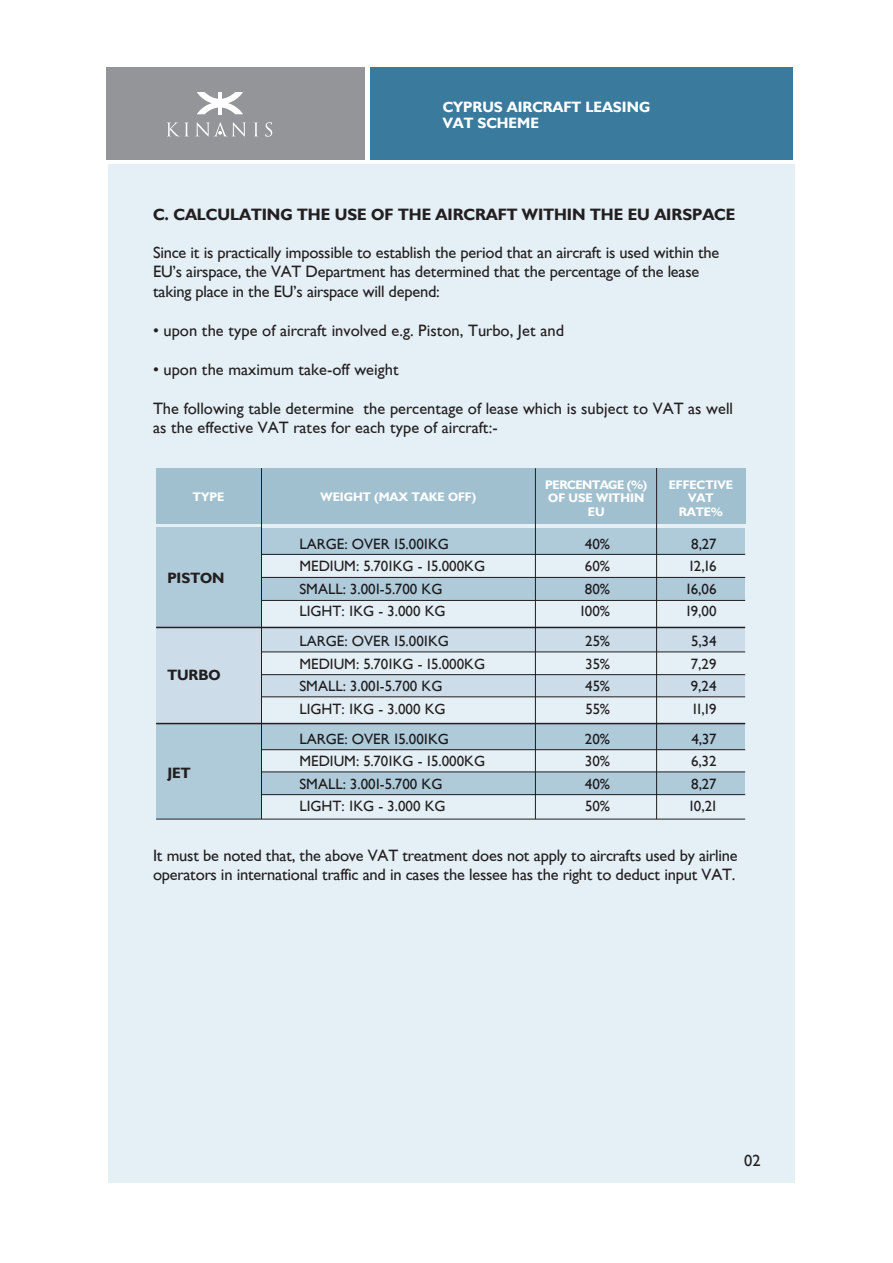
<style>
.page{position:relative;width:893px;height:1263px;background:#fff}
.page>*{position:absolute;margin:0;border:0;box-sizing:border-box;transform-origin:0 0}
.t1{font:16.5px/19.5px "Gill Sans Hel";letter-spacing:-.015em;color:#231f20}
.t2{font:16.5px "Gill Sans Hel Bold TF";color:#231f20}
.t3{font:15px/22.5px "Gill Sans Hel";color:#231f20;text-align:justify}
.t4{font:15px/16.5px "Gill Sans Hel Bold TF";color:#fff}
.t5{font:15px "Gill Sans Hel Bold TF";color:#231f20}
.t6{font:12.45px/13.5px "Gill Sans Hel Bold TF";color:#fff;text-align:center}
</style>
<div class="page">
<div style="left:370px;top:68px;width:422px;height:92px;background:#397a9d"></div>
<div style="left:108px;top:164px;width:686px;height:1018px;background:#e5f0f6"></div>
<div style="left:107px;top:68px;width:258px;height:92px;background:#939598"></div>
<svg style="left:197px;top:92px;width:46px;height:22px"></svg>
<hr style="left:218px;top:92px;width:4px;height:22px;background:#fff">
<svg style="left:168px;top:123px;width:20px;height:13px"></svg>
<svg style="left:255px;top:123px;width:2px;height:13px"></svg>
<svg style="left:265px;top:122px;width:7px;height:15px"></svg>
<svg style="left:196px;top:122px;width:50px;height:14px"></svg>
<div style="left:156px;top:528px;width:105px;height:100px;background:#afcad9"></div>
<div style="left:156px;top:723px;width:105px;height:96px;background:#afcad9"></div>
<div style="left:156px;top:628px;width:105px;height:96px;background:#ccdde9"></div>
<div style="left:156px;top:468px;width:589px;height:56px;background:#a0c0d0"></div>
<hr style="left:261px;top:554px;width:484px;height:1px;background:#231f20">
<hr style="left:262px;top:600px;width:483px;height:1px;background:#231f20">
<hr style="left:156px;top:627px;width:589px;height:1px;background:#231f20">
<hr style="left:261px;top:652px;width:484px;height:1px;background:#231f20">
<hr style="left:261px;top:674px;width:484px;height:1px;background:#231f20">
<hr style="left:156px;top:723px;width:589px;height:1px;background:#231f20">
<hr style="left:261px;top:749px;width:484px;height:1px;background:#231f20">
<hr style="left:156px;top:819px;width:589px;height:1px;background:#231f20">
<hr style="left:261px;top:468px;width:1px;height:351px;background:#231f20">
<hr style="left:535px;top:468px;width:1px;height:351px;background:#231f20">
<hr style="left:656px;top:468px;width:1px;height:351px;background:#231f20">
<div style="left:261px;top:528px;width:484px;height:26px;background:#afcad9"></div>
<div style="left:261px;top:577px;width:484px;height:23px;background:#afcad9"></div>
<div style="left:261px;top:627px;width:484px;height:25px;background:#ccdde9"></div>
<div style="left:262px;top:675px;width:483px;height:22px;background:#ccdde9"></div>
<div style="left:262px;top:724px;width:483px;height:25px;background:#afcad9"></div>
<div style="left:261px;top:772px;width:484px;height:23px;background:#afcad9"></div>
<p class="t4" style="left:443px;top:99px;width:209px">CYPRUS AIRCRAFT LEASING<br>VAT SCHEME</p>
<p class="t2" style="left:153px;top:205px;width:584px">C. CALCULATING THE USE OF THE AIRCRAFT WITHIN THE EU AIRSPACE</p>
<p class="t1" style="left:153px;top:243px;width:568px">Since it is practically impossible to establish the period that an aircraft is used within the<br>EU’s airspace, the VAT Department has determined that the percentage of the lease taking place in the EU’s airspace will depend:</p>
<p class="t1" style="left:153px;top:321px;width:413px">• upon the type of aircraft involved e.g. Piston, Turbo, Jet and</p>
<p class="t1" style="left:153px;top:360px;width:247px">• upon the maximum take-off weight</p>
<p class="t1" style="left:153px;top:399px;width:581px">The following table determine the percentage of lease which is subject to VAT as well as the effective VAT rates for each type of aircraft:-</p>
<p class="t6" style="left:193px;top:490px;width:33px">TYPE</p>
<p class="t6" style="left:321px;top:490px;width:157px">WEIGHT (MAX TAKE OFF)</p>
<p class="t5" style="left:167px;top:569px;width:59px">PISTON</p>
<p class="t5" style="left:167px;top:667px;width:55px">TURBO</p>
<p class="t5" style="left:167px;top:764px;width:25px">JET</p>
<p class="t3" style="left:299px;top:533px;width:187px;text-align:left">LARGE: OVER 15.001KG<br>MEDIUM: 5.701KG - 15.000KG<br>SMALL: 3.001-5.700 KG<br>LIGHT: 1KG - 3.000 KG</p>
<p class="t3" style="left:299px;top:630px;width:187px;text-align:left">LARGE: OVER 15.001KG<br>MEDIUM: 5.701KG - 15.000KG<br>SMALL: 3.001-5.700 KG<br>LIGHT: 1KG - 3.000 KG</p>
<p class="t3" style="left:299px;top:728px;width:187px;text-align:left">LARGE: OVER 15.001KG<br>MEDIUM: 5.701KG - 15.000KG<br>SMALL: 3.001-5.700 KG<br>LIGHT: 1KG - 3.000 KG</p>
<p class="t6" style="left:545px;top:478px;width:104px">PERCENTAGE (%)<br>OF USE WITHIN<br>EU</p>
<p class="t6" style="left:669px;top:478px;width:66px">EFFECTIVE<br>VAT<br>RATE%</p>
<p class="t3" style="left:581px;top:533px;width:31px">40% 60% 80% 100%</p>
<p class="t3" style="left:585px;top:630px;width:26px">25% 35% 45% 55%</p>
<p class="t3" style="left:585px;top:728px;width:27px">20% 30% 40% 50%</p>
<p class="t3" style="left:686px;top:533px;width:32px;text-align:center">8,27<br>12,16<br>16,06<br>19,00</p>
<p class="t3" style="left:691px;top:630px;width:27px">5,34<br>7,29<br>9,24<br>11,19</p>
<p class="t3" style="left:690px;top:728px;width:28px">4,37<br>6,32<br>8,27<br>10,21</p>
<p class="t1" style="left:153px;top:845px;width:586px">It must be noted that, the above VAT treatment does not apply to aircrafts used by airline operators in international traffic and in cases the lessee has the right to deduct input VAT.</p>
<p class="t1" style="left:744px;top:1151px;width:18px">02</p>
</div>
